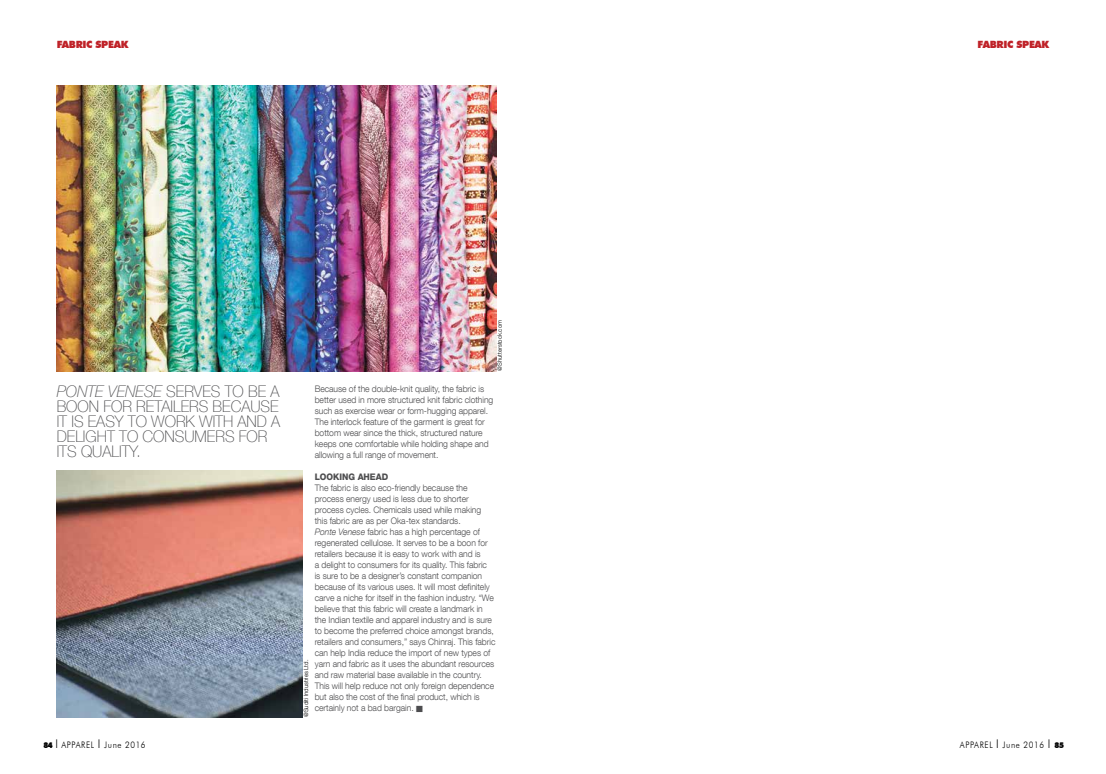
<style>
.page{position:relative;width:1106px;height:774px;background:#fff}
.page>*{position:absolute;margin:0;border:0;box-sizing:border-box;transform-origin:0 0}
.t1{font:100 16px/15px "Helvetica Neue LT Com";color:#4d4d4f;scale:.95 1}
.t2{font:900 10px "Futura BT";letter-spacing:-.03em;color:#bf2228}
.t3{font:300 9px/11px "Helvetica Neue LT Com";letter-spacing:-.005em;color:#4d4d4f;scale:.95 1}
.t4{font:300 9px "Futura BT";letter-spacing:.075em;color:#000;scale:.9 1}
.t5{font:800 9px "Helvetica Neue LT Com";letter-spacing:-.005em;color:#4d4d4f;scale:.95 1}
.t6{font:300 6px "Helvetica Neue LT Com";color:#000}
.s1{font-style:italic}
.s2{font-weight:900;font-size:8px}
.s3{font-size:12px}
</style>
<div class="page">
<img style="left:57px;top:85px;width:439px;height:286px">
<img style="left:57px;top:471px;width:246px;height:246px">
<p class="t2" style="left:57px;top:39px;width:73px">FABRIC SPEAK</p>
<p class="t2" style="left:977px;top:39px;width:73px">FABRIC SPEAK</p>
<p class="t6" style="left:496px;top:371px;width:52px;rotate:-90deg">@Shutterstock.com</p>
<h1 class="t1" style="left:57px;top:384px;width:237px"><span class="s1">PONTE VENESE</span> SERVES TO BE A<br>BOON FOR RETAILERS BECAUSE<br>IT IS EASY TO WORK WITH AND A<br>DELIGHT TO CONSUMERS FOR<br>ITS QUALITY.</h1>
<p class="t3" style="left:315px;top:383px;width:189px">Because of the double-knit quality, the fabric is better used in more structured knit fabric clothing such as exercise wear or form-hugging apparel.<br>The interlock feature of the garment is great for bottom wear since the thick, structured nature keeps one comfortable while holding shape and allowing a full range of movement.</p>
<p class="t5" style="left:315px;top:471px;width:79px">LOOKING AHEAD</p>
<p class="t3" style="left:315px;top:482px;width:192px">The fabric is also eco-friendly because the process energy used is less due to shorter process cycles. Chemicals used while making this fabric are as per Oka-tex standards.<br><span class="s1">Ponte Venese</span> fabric has a high percentage of regenerated cellulose. It serves to be a boon for retailers because it is easy to work with and is<br>a delight to consumers for its quality. This fabric<br>is sure to be a designer’s constant companion because of its various uses. It will most definitely carve a niche for itself in the fashion industry. “We believe that this fabric will create a landmark in the Indian textile and apparel industry and is sure to become the preferred choice amongst brands, retailers and consumers,” says Chinraj. This fabric can help India reduce the import of new types of yarn and fabric as it uses the abundant resources and raw material base available in the country.<br>This will help reduce not only foreign dependence but also the cost of the final product, which is certainly not a bad bargain. ■</p>
<p class="t6" style="left:302px;top:717px;width:59px;rotate:-90deg">@Suditi Industries Ltd.</p>
<p class="t4" style="left:43px;top:739px;width:115px"><span class="s2">84</span> <span class="s3">I</span> APPAREL <span class="s3">I</span> June 2016</p>
<p class="t4" style="left:960px;top:739px;width:117px">APPAREL <span class="s3">I</span> June 2016 <span class="s3">I</span> <span class="s2">85</span></p>
</div>
